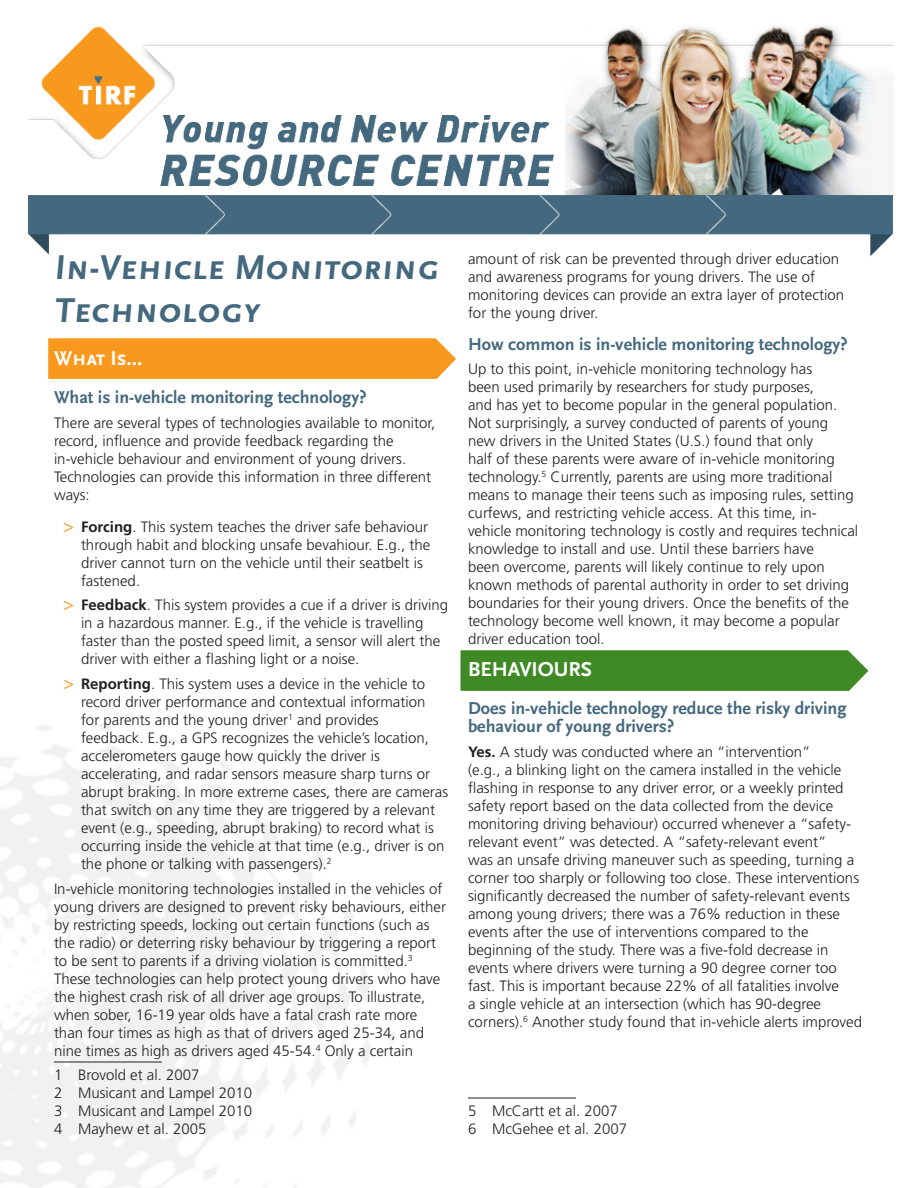
<style>
.page{position:relative;width:918px;height:1188px;background:#fff}
.page>*{position:absolute;margin:0;border:0;box-sizing:border-box;transform-origin:0 0}
.Header1{font:700 36px/43.2px "Scala Sans OT";color:#44687d}
.Header2{font:700 21px "Scala Sans OT";color:#fff}
.Header3{font:700 18px/18px "Scala Sans OT";color:#44687d}
.Body1{font:300 15px/18px "Frutiger LT Std";color:#231f20}
.Footnote_Text{font:300 15px "Frutiger LT Std";color:#231f20}
.s1{font-size:18px;color:#f8981d}
.s2{font-weight:700}
</style>
<div class="page">
<img style="left:28px;top:26px;width:538px;height:169px">
<img style="left:566px;top:25px;width:327px;height:172px">
<img style="left:161px;top:115px;width:393px;height:70px">
<img style="left:28px;top:195px;width:864px;height:62px">
<svg style="left:460px;top:650px;width:408px;height:41px;background:#468d2c"></svg>
<svg style="left:48px;top:338px;width:408px;height:41px;background:#f89b24"></svg>
<hr style="left:54px;top:1062px;width:108px;height:1px;background:#231f20">
<hr style="left:468px;top:1098px;width:108px;height:1px;background:#231f20">
<p class="Header1" style="left:54px;top:246px;width:390px">In-Vehicle Monitoring<br>Technology</p>
<p class="Header2" style="left:54px;top:347px;width:90px">What Is...</p>
<p class="Header3" style="left:54px;top:389px;width:314px">What is in-vehicle monitoring technology?</p>
<p class="Body1" style="left:54px;top:414px;width:383px">There are several types of technologies available to monitor, record, influence and provide feedback regarding the in-vehicle behaviour and environment of young drivers.<br>Technologies can provide this information in three different ways:</p>
<p class="Body1" style="left:81px;top:518px;width:351px;text-indent:-18px"><span class="s1">&gt;</span> <span class="s2">Forcing</span>. This system teaches the driver safe behaviour through habit and blocking unsafe bevahiour. E.g., the driver cannot turn on the vehicle until their seatbelt is fastened.</p>
<p class="Body1" style="left:81px;top:596px;width:369px;text-indent:-18px"><span class="s1">&gt;</span> <span class="s2">Feedback</span>. This system provides a cue if a driver is driving in a hazardous manner. E.g., if the vehicle is travelling faster than the posted speed limit, a sensor will alert the driver with either a flashing light or a noise.</p>
<p class="Body1" style="left:81px;top:675px;width:369px;text-indent:-18px"><span class="s1">&gt;</span> <span class="s2">Reporting</span>. This system uses a device in the vehicle to record driver performance and contextual information<br>for parents and the young driver<sup>1</sup> and provides<br>feedback. E.g., a GPS recognizes the vehicle’s location, accelerometers gauge how quickly the driver is accelerating, and radar sensors measure sharp turns or abrupt braking. In more extreme cases, there are cameras that switch on any time they are triggered by a relevant event (e.g., speeding, abrupt braking) to record what is occurring inside the vehicle at that time (e.g., driver is on the phone or talking with passengers).<sup>2</sup></p>
<p class="Body1" style="left:54px;top:880px;width:394px">In-vehicle monitoring technologies installed in the vehicles of young drivers are designed to prevent risky behaviours, either by restricting speeds, locking out certain functions (such as the radio) or deterring risky behaviour by triggering a report to be sent to parents if a driving violation is committed.<sup>3<br></sup>These technologies can help protect young drivers who have the highest crash risk of all driver age groups. To illustrate, when sober, 16-19 year olds have a fatal crash rate more than four times as high as that of drivers aged 25-34, and nine times as high as drivers aged 45-54.<sup>4</sup> Only a certain</p>
<p class="Footnote_Text" style="left:54px;top:1066px;width:147px">1 Brovold et al. 2007</p>
<p class="Footnote_Text" style="left:54px;top:1084px;width:200px">2 Musicant and Lampel 2010</p>
<p class="Footnote_Text" style="left:54px;top:1102px;width:200px">3 Musicant and Lampel 2010</p>
<p class="Footnote_Text" style="left:54px;top:1120px;width:154px">4 Mayhew et al. 2005</p>
<p class="Body1" style="left:468px;top:250px;width:378px">amount of risk can be prevented through driver education and awareness programs for young drivers. The use of monitoring devices can provide an extra layer of protection for the young driver.</p>
<p class="Header3" style="left:468px;top:335px;width:381px">How common is in-vehicle monitoring technology?</p>
<p class="Body1" style="left:468px;top:360px;width:392px">Up to this point, in-vehicle monitoring technology has<br>been used primarily by researchers for study purposes,<br>and has yet to become popular in the general population.<br>Not surprisingly, a survey conducted of parents of young new drivers in the United States (U.S.) found that only<br>half of these parents were aware of in-vehicle monitoring technology.<sup>5</sup> Currently, parents are using more traditional means to manage their teens such as imposing rules, setting curfews, and restricting vehicle access. At this time, in&shy;vehicle monitoring technology is costly and requires technical knowledge to install and use. Until these barriers have<br>been overcome, parents will likely continue to rely upon known methods of parental authority in order to set driving boundaries for their young drivers. Once the benefits of the technology become well known, it may become a popular driver education tool.</p>
<p class="Header2" style="left:468px;top:657px;width:126px">BEHAVIOURS</p>
<p class="Header3" style="left:468px;top:699px;width:380px">Does in-vehicle technology reduce the risky driving behaviour of young drivers?</p>
<p class="Body1" style="left:468px;top:743px;width:396px"><span class="s2">Yes.</span> A study was conducted where an “intervention”<br>(e.g., a blinking light on the camera installed in the vehicle flashing in response to any driver error, or a weekly printed safety report based on the data collected from the device monitoring driving behaviour) occurred whenever a “safety&shy;relevant event” was detected. A “safety-relevant event”<br>was an unsafe driving maneuver such as speeding, turning a corner too sharply or following too close. These interventions significantly decreased the number of safety-relevant events among young drivers; there was a 76% reduction in these events after the use of interventions compared to the beginning of the study. There was a five-fold decrease in events where drivers were turning a 90 degree corner too fast. This is important because 22% of all fatalities involve<br>a single vehicle at an intersection (which has 90-degree corners).<sup>6</sup> Another study found that in-vehicle alerts improved</p>
<p class="Footnote_Text" style="left:468px;top:1102px;width:151px">5 McCartt et al. 2007</p>
<p class="Footnote_Text" style="left:468px;top:1120px;width:161px">6 McGehee et al. 2007</p>
</div>
